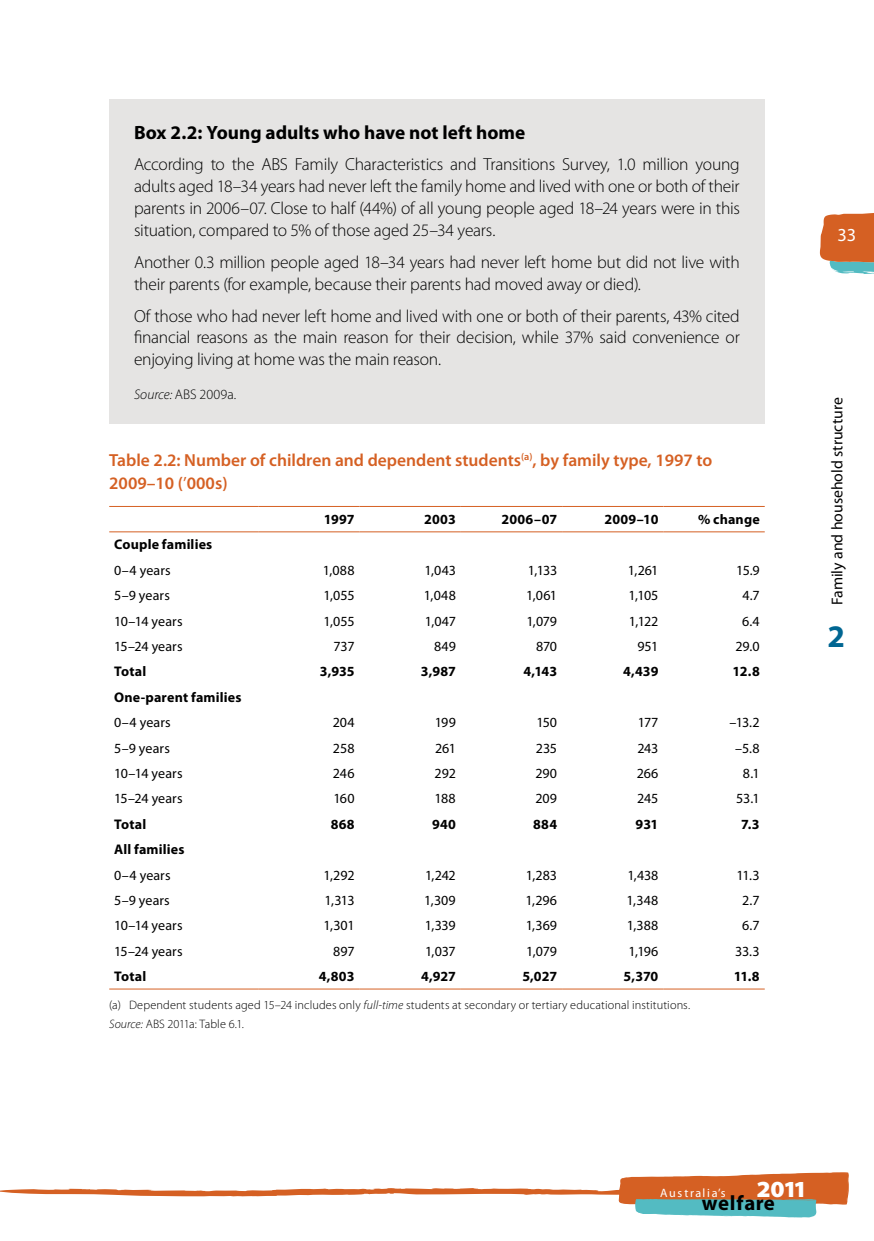
<style>
.page{position:relative;width:874px;height:1241px;background:#fff}
.page>*{position:absolute;margin:0;border:0;box-sizing:border-box;transform-origin:0 0}
.t1{font:700 31.5px "Myriad Pro";color:#006692}
.t2{font:900 semi-expanded 23.1px "Myriad Pro";color:#fff}
.t3{font:700 20.82px "Myriad Pro";letter-spacing:.025em;color:#000}
.t4{font:700 19.25px "Myriad Pro";color:#000}
.t5{font:18.38px "Myriad Pro";color:#fff}
.t6{font:300 17.5px/21.9px "Myriad Pro";letter-spacing:-.015em;color:#000;text-align:justify}
.t7{font:600 17.5px/22.8px "Myriad Pro";color:#d56023}
.t8{font:15.75px "Myriad Pro";color:#000}
.t9{font:14px "Myriad Pro";color:#000}
.t10{font:700 14px "Myriad Pro";letter-spacing:.01em;color:#000}
.t11{font:300 14px "Myriad Pro";color:#000}
.t12{font:300 12.25px/18.6px "Myriad Pro";letter-spacing:.01em;color:#000}
.t13{font:12.08px "Myriad Pro";letter-spacing:.14em;color:#fff}
.s1{font-style:italic}
.s2{font-weight:400}
</style>
<div class="page">
<svg style="left:0;top:1172px;width:849px;height:45px"></svg>
<svg style="left:819px;top:213px;width:54px;height:61px;background:#c88054"></svg>
<div style="left:109px;top:99px;width:655px;height:324px;background:#e5e4e3"></div>
<hr style="left:109px;top:506px;width:149px;height:1px;background:#d56023">
<hr style="left:258px;top:506px;width:101px;height:1px;background:#d56023">
<hr style="left:359px;top:506px;width:101px;height:1px;background:#d56023">
<hr style="left:460px;top:506px;width:102px;height:1px;background:#d56023">
<hr style="left:562px;top:506px;width:101px;height:1px;background:#d56023">
<hr style="left:663px;top:506px;width:101px;height:1px;background:#d56023">
<hr style="left:109px;top:531px;width:149px;height:1px;background:#d56023">
<hr style="left:258px;top:531px;width:101px;height:1px;background:#d56023">
<hr style="left:359px;top:531px;width:101px;height:1px;background:#d56023">
<hr style="left:460px;top:531px;width:102px;height:1px;background:#d56023">
<hr style="left:562px;top:531px;width:101px;height:1px;background:#d56023">
<hr style="left:663px;top:531px;width:101px;height:1px;background:#d56023">
<hr style="left:109px;top:988px;width:149px;height:1px;background:#d56023">
<hr style="left:258px;top:988px;width:101px;height:1px;background:#d56023">
<hr style="left:359px;top:988px;width:101px;height:1px;background:#d56023">
<hr style="left:460px;top:988px;width:102px;height:1px;background:#d56023">
<hr style="left:562px;top:988px;width:101px;height:1px;background:#d56023">
<hr style="left:663px;top:988px;width:101px;height:1px;background:#d56023">
<p class="t4" style="left:134px;top:119px;width:392px">Box 2.2: Young adults who have not left home</p>
<p class="t6" style="left:134px;top:153px;width:607px">According to the ABS Family Characteristics and Transitions Survey, 1.0 million young adults aged 18–34 years had never left the family home and lived with one or both of their parents in 2006–07. Close to half (44%) of all young people aged 18–24 years were in this situation, compared to 5% of those aged 25–34 years.</p>
<p class="t6" style="left:134px;top:251px;width:607px">Another 0.3 million people aged 18–34 years had never left home but did not live with their parents (for example, because their parents had moved away or died).</p>
<p class="t6" style="left:134px;top:304px;width:607px">Of those who had never left home and lived with one or both of their parents, 43% cited financial reasons as the main reason for their decision, while 37% said convenience or enjoying living at home was the main reason.</p>
<p class="t11" style="left:134px;top:385px;width:104px"><span class="s1">Source:</span> ABS 2009a.</p>
<p class="t7" style="left:109px;top:448px;width:604px">Table 2.2: Number of children and dependent students<sup>(a)</sup>, by family type, 1997 to<br>2009–10 (<span class="s2">’</span>000s)</p>
<p class="t10" style="left:323px;top:510px;width:32px">1997</p>
<p class="t10" style="left:424px;top:510px;width:33px">2003</p>
<p class="t10" style="left:501px;top:510px;width:57px">2006–07</p>
<p class="t10" style="left:604px;top:510px;width:55px">2009–10</p>
<p class="t10" style="left:697px;top:510px;width:63px">% change</p>
<p class="t10" style="left:114px;top:535px;width:100px">Couple families</p>
<p class="t9" style="left:114px;top:561px;width:58px">0–4 years</p>
<p class="t9" style="left:323px;top:561px;width:33px">1,088</p>
<p class="t9" style="left:424px;top:561px;width:33px">1,043</p>
<p class="t9" style="left:527px;top:561px;width:31px">1,133</p>
<p class="t9" style="left:627px;top:561px;width:32px">1,261</p>
<p class="t9" style="left:735px;top:561px;width:25px">15.9</p>
<p class="t9" style="left:114px;top:586px;width:57px">5–9 years</p>
<p class="t9" style="left:323px;top:586px;width:32px">1,055</p>
<p class="t9" style="left:424px;top:586px;width:33px">1,048</p>
<p class="t9" style="left:526px;top:586px;width:32px">1,061</p>
<p class="t9" style="left:628px;top:586px;width:31px">1,105</p>
<p class="t9" style="left:742px;top:586px;width:19px">4.7</p>
<p class="t9" style="left:114px;top:612px;width:70px">10–14 years</p>
<p class="t9" style="left:323px;top:612px;width:32px">1,055</p>
<p class="t9" style="left:424px;top:612px;width:33px">1,047</p>
<p class="t9" style="left:526px;top:612px;width:32px">1,079</p>
<p class="t9" style="left:628px;top:612px;width:31px">1,122</p>
<p class="t9" style="left:741px;top:612px;width:19px">6.4</p>
<p class="t9" style="left:114px;top:637px;width:70px">15–24 years</p>
<p class="t9" style="left:333px;top:637px;width:23px">737</p>
<p class="t9" style="left:434px;top:637px;width:23px">849</p>
<p class="t9" style="left:535px;top:637px;width:23px">870</p>
<p class="t9" style="left:637px;top:637px;width:22px">951</p>
<p class="t9" style="left:735px;top:637px;width:26px">29.0</p>
<p class="t10" style="left:114px;top:662px;width:33px">Total</p>
<p class="t10" style="left:319px;top:662px;width:36px">3,935</p>
<p class="t10" style="left:420px;top:662px;width:36px">3,987</p>
<p class="t10" style="left:523px;top:662px;width:35px">4,143</p>
<p class="t10" style="left:622px;top:662px;width:37px">4,439</p>
<p class="t10" style="left:732px;top:662px;width:29px">12.8</p>
<p class="t10" style="left:114px;top:687px;width:129px">One-parent families</p>
<p class="t9" style="left:114px;top:713px;width:58px">0–4 years</p>
<p class="t9" style="left:332px;top:713px;width:23px">204</p>
<p class="t9" style="left:434px;top:713px;width:23px">199</p>
<p class="t9" style="left:536px;top:713px;width:22px">150</p>
<p class="t9" style="left:637px;top:713px;width:22px">177</p>
<p class="t9" style="left:729px;top:713px;width:32px">–13.2</p>
<p class="t9" style="left:114px;top:739px;width:57px">5–9 years</p>
<p class="t9" style="left:333px;top:739px;width:23px">258</p>
<p class="t9" style="left:435px;top:739px;width:22px">261</p>
<p class="t9" style="left:535px;top:739px;width:23px">235</p>
<p class="t9" style="left:637px;top:739px;width:23px">243</p>
<p class="t9" style="left:734px;top:739px;width:26px">–5.8</p>
<p class="t9" style="left:114px;top:764px;width:70px">10–14 years</p>
<p class="t9" style="left:333px;top:764px;width:23px">246</p>
<p class="t9" style="left:434px;top:764px;width:23px">292</p>
<p class="t9" style="left:535px;top:764px;width:23px">290</p>
<p class="t9" style="left:636px;top:764px;width:23px">266</p>
<p class="t9" style="left:742px;top:764px;width:18px">8.1</p>
<p class="t9" style="left:114px;top:789px;width:70px">15–24 years</p>
<p class="t9" style="left:333px;top:789px;width:23px">160</p>
<p class="t9" style="left:434px;top:789px;width:23px">188</p>
<p class="t9" style="left:535px;top:789px;width:23px">209</p>
<p class="t9" style="left:637px;top:789px;width:23px">245</p>
<p class="t9" style="left:735px;top:789px;width:25px">53.1</p>
<p class="t10" style="left:114px;top:814px;width:33px">Total</p>
<p class="t10" style="left:330px;top:814px;width:25px">868</p>
<p class="t10" style="left:432px;top:814px;width:25px">940</p>
<p class="t10" style="left:533px;top:814px;width:25px">884</p>
<p class="t10" style="left:635px;top:814px;width:24px">931</p>
<p class="t10" style="left:740px;top:814px;width:20px">7.3</p>
<p class="t10" style="left:114px;top:840px;width:72px">All families</p>
<p class="t9" style="left:114px;top:866px;width:58px">0–4 years</p>
<p class="t9" style="left:323px;top:866px;width:33px">1,292</p>
<p class="t9" style="left:425px;top:866px;width:32px">1,242</p>
<p class="t9" style="left:525px;top:866px;width:33px">1,283</p>
<p class="t9" style="left:627px;top:866px;width:33px">1,438</p>
<p class="t9" style="left:736px;top:866px;width:25px">11.3</p>
<p class="t9" style="left:114px;top:891px;width:57px">5–9 years</p>
<p class="t9" style="left:324px;top:891px;width:32px">1,313</p>
<p class="t9" style="left:424px;top:891px;width:33px">1,309</p>
<p class="t9" style="left:525px;top:891px;width:33px">1,296</p>
<p class="t9" style="left:626px;top:891px;width:33px">1,348</p>
<p class="t9" style="left:742px;top:891px;width:19px">2.7</p>
<p class="t9" style="left:114px;top:916px;width:70px">10–14 years</p>
<p class="t9" style="left:323px;top:916px;width:33px">1,301</p>
<p class="t9" style="left:424px;top:916px;width:32px">1,339</p>
<p class="t9" style="left:525px;top:916px;width:33px">1,369</p>
<p class="t9" style="left:626px;top:916px;width:33px">1,388</p>
<p class="t9" style="left:742px;top:916px;width:19px">6.7</p>
<p class="t9" style="left:114px;top:942px;width:70px">15–24 years</p>
<p class="t9" style="left:333px;top:942px;width:23px">897</p>
<p class="t9" style="left:425px;top:942px;width:32px">1,037</p>
<p class="t9" style="left:526px;top:942px;width:32px">1,079</p>
<p class="t9" style="left:628px;top:942px;width:31px">1,196</p>
<p class="t9" style="left:734px;top:942px;width:26px">33.3</p>
<p class="t10" style="left:114px;top:967px;width:33px">Total</p>
<p class="t10" style="left:319px;top:967px;width:37px">4,803</p>
<p class="t10" style="left:421px;top:967px;width:36px">4,927</p>
<p class="t10" style="left:522px;top:967px;width:36px">5,027</p>
<p class="t10" style="left:623px;top:967px;width:36px">5,370</p>
<p class="t10" style="left:733px;top:967px;width:27px">11.8</p>
<p class="t12" style="left:109px;top:995px;width:582px">(a) Dependent students aged 15–24 includes only <span class="s1">full-time</span> students at secondary or tertiary educational institutions.<br><span class="s1">Source:</span> ABS 2011a: Table 6.1.</p>
<p class="t5" style="left:837px;top:223px;width:20px">33</p>
<p class="t8" style="left:826px;top:605px;width:209px;rotate:-90deg">Family and household structure</p>
<h1 class="t1" style="left:827px;top:615px;width:19px">2</h1>
<h2 class="t2" style="left:756px;top:1173px;width:53px">2011</h2>
<p class="t13" style="left:659px;top:1184px;width:67px">Australia’s</p>
<p class="t3" style="left:701px;top:1189px;width:74px">welfare</p>
</div>
